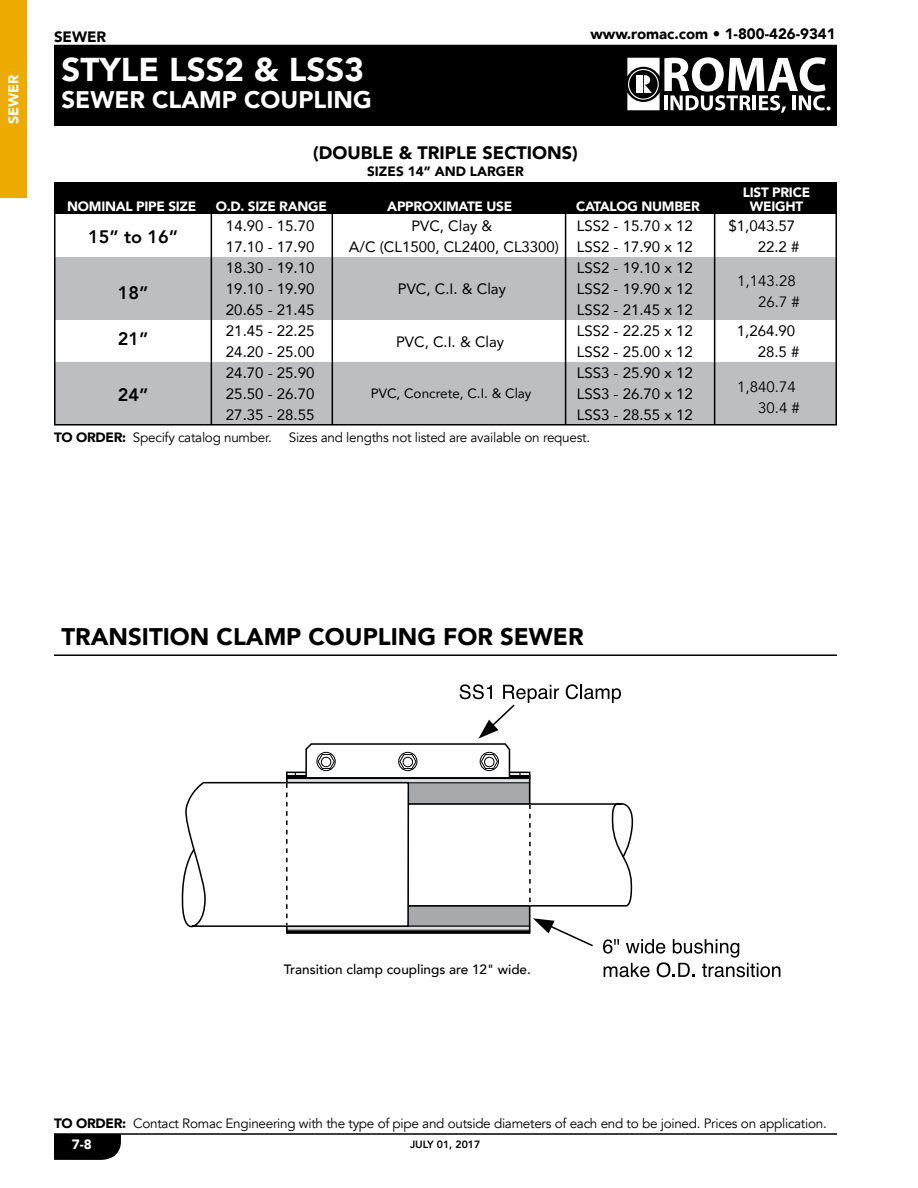
<style>
.page{position:relative;width:918px;height:1188px;background:#fff}
.page>*{position:absolute;margin:0;border:0;box-sizing:border-box;transform-origin:0 0}
.t1{font:900 33px "Avenir";color:#fff}
.t2{font:900 24px "Avenir";color:#000}
.t3{font:900 24px "Avenir";color:#fff}
.t4{font:900 18px "Avenir";color:#000}
.t5{font:800 18px "Avenir";color:#000}
.t6{font:15px "Avenir";color:#000}
.t7{font:900 15px "Avenir";color:#000}
.t8{font:15px/21px "Avenir";color:#000;text-align:right}
.t9{font:900 14.25px "Avenir";color:#fff}
.t10{font:13.5px "Avenir";letter-spacing:-.02em;color:#000}
.t11{font:900 13.5px "Avenir";letter-spacing:-.02em;color:#fff}
.t12{font:500 13.5px "Avenir";color:#000}
.t13{font:13.5px "Avenir";color:#000}
.t14{font:900 13.5px "Avenir";color:#000}
.t15{font:800 10.5px "Avenir";color:#000}
.s1{font-weight:900}
</style>
<div class="page">
<svg style="left:54px;top:1135px;width:67px;height:25px"></svg>
<hr style="left:54px;top:1133px;width:783px;height:2px;background:#000">
<div style="left:54px;top:45px;width:783px;height:81px;background:#000"></div>
<svg style="left:627px;top:57px;width:204px;height:56px"></svg>
<div style="left:0;top:0;width:27px;height:198px;background:#edaa00"></div>
<hr style="left:54px;top:654px;width:783px;height:2px;background:#000">
<svg style="left:181px;top:684px;width:599px;height:293px"></svg>
<div style="left:54px;top:257px;width:783px;height:63px;background:#bcbec0"></div>
<div style="left:54px;top:363px;width:783px;height:62px;background:#bcbec0"></div>
<div style="left:54px;top:183px;width:783px;height:31px;background:#000"></div>
<hr style="left:332px;top:198px;width:1px;height:227px;background:#000">
<hr style="left:211px;top:195px;width:1px;height:230px;background:#000">
<hr style="left:565px;top:198px;width:1px;height:227px;background:#000">
<hr style="left:714px;top:188px;width:1px;height:237px;background:#000">
<p class="t9" style="left:1px;top:124px;width:51px;rotate:-90deg">SEWER</p>
<p class="t7" style="left:54px;top:24px;width:54px">SEWER</p>
<p class="t7" style="left:590px;top:21px;width:247px">www.romac.com • 1-800-426-9341</p>
<h1 class="t1" style="left:62px;top:42px;width:304px">STYLE LSS2 &amp; LSS3</h1>
<h2 class="t3" style="left:62px;top:80px;width:312px">SEWER CLAMP COUPLING</h2>
<p class="t4" style="left:313px;top:138px;width:266px">(DOUBLE &amp; TRIPLE SECTIONS)</p>
<p class="t14" style="left:367px;top:160px;width:158px">SIZES 14” AND LARGER</p>
<p class="t11" style="left:743px;top:181px;width:69px">LIST PRICE</p>
<p class="t11" style="left:67px;top:195px;width:131px">NOMINAL PIPE SIZE</p>
<p class="t11" style="left:216px;top:195px;width:113px">O.D. SIZE RANGE</p>
<p class="t11" style="left:387px;top:195px;width:126px">APPROXIMATE USE</p>
<p class="t11" style="left:576px;top:195px;width:125px">CATALOG NUMBER</p>
<p class="t11" style="left:750px;top:195px;width:55px">WEIGHT</p>
<p class="t5" style="left:88px;top:223px;width:91px">15” to 16”</p>
<p class="t6" style="left:226px;top:214px;width:90px">14.90 - 15.70</p>
<p class="t6" style="left:411px;top:214px;width:83px">PVC, Clay &amp;</p>
<p class="t6" style="left:577px;top:214px;width:117px">LSS2 - 15.70 x 12</p>
<p class="t6" style="left:729px;top:214px;width:68px">$1,043.57</p>
<p class="t6" style="left:226px;top:235px;width:90px">17.10 - 17.90</p>
<p class="t6" style="left:349px;top:235px;width:345px">A/C (CL1500, CL2400, CL3300) LSS2 - 17.90 x 12</p>
<p class="t6" style="left:758px;top:235px;width:43px">22.2 #</p>
<p class="t6" style="left:226px;top:256px;width:90px">18.30 - 19.10</p>
<p class="t6" style="left:577px;top:256px;width:117px">LSS2 - 19.10 x 12</p>
<p class="t6" style="left:226px;top:277px;width:90px">19.10 - 19.90</p>
<p class="t6" style="left:398px;top:277px;width:110px">PVC, C.I. &amp; Clay</p>
<p class="t6" style="left:577px;top:277px;width:117px">LSS2 - 19.90 x 12</p>
<p class="t6" style="left:226px;top:298px;width:90px">20.65 - 21.45</p>
<p class="t6" style="left:577px;top:298px;width:117px">LSS2 - 21.45 x 12</p>
<p class="t6" style="left:226px;top:319px;width:90px">21.45 - 22.25</p>
<p class="t6" style="left:577px;top:319px;width:117px">LSS2 - 22.25 x 12</p>
<p class="t6" style="left:737px;top:319px;width:60px">1,264.90</p>
<p class="t6" style="left:226px;top:340px;width:90px">24.20 - 25.00</p>
<p class="t6" style="left:577px;top:340px;width:117px">LSS2 - 25.00 x 12</p>
<p class="t6" style="left:758px;top:340px;width:43px">28.5 #</p>
<p class="t6" style="left:226px;top:361px;width:90px">24.70 - 25.90</p>
<p class="t6" style="left:577px;top:361px;width:117px">LSS3 - 25.90 x 12</p>
<p class="t6" style="left:226px;top:382px;width:90px">25.50 - 26.70</p>
<p class="t6" style="left:577px;top:382px;width:117px">LSS3 - 26.70 x 12</p>
<p class="t6" style="left:226px;top:403px;width:90px">27.35 - 28.55</p>
<p class="t6" style="left:577px;top:403px;width:117px">LSS3 - 28.55 x 12</p>
<p class="t8" style="left:737px;top:271px;width:64px">1,143.28<br>26.7 #</p>
<p class="t5" style="left:118px;top:279px;width:32px">18”</p>
<p class="t5" style="left:118px;top:325px;width:32px">21”</p>
<p class="t6" style="left:396px;top:330px;width:110px">PVC, C.I. &amp; Clay</p>
<p class="t13" style="left:371px;top:383px;width:162px">PVC, Concrete, C.I. &amp; Clay</p>
<p class="t8" style="left:737px;top:376px;width:64px">1,840.74<br>30.4 #</p>
<p class="t5" style="left:118px;top:381px;width:32px">24”</p>
<p class="t10" style="left:54px;top:430px;width:219px"><span class="s1">TO ORDER:</span> Specify catalog number.</p>
<p class="t10" style="left:289px;top:430px;width:303px">Sizes and lengths not listed are available on request.</p>
<h2 class="t2" style="left:62px;top:616px;width:524px">TRANSITION CLAMP COUPLING FOR SEWER</h2>
<p class="t12" style="left:284px;top:957px;width:249px">Transition clamp couplings are 12" wide.</p>
<p class="t10" style="left:54px;top:1115px;width:774px"><span class="s1">TO ORDER:</span> Contact Romac Engineering with the type of pipe and outside diameters of each end to be joined. Prices on application.</p>
<p class="t11" style="left:72px;top:1133px;width:21px">7-8</p>
<p class="t15" style="left:410px;top:1136px;width:72px">JULY 01, 2017</p>
</div>
